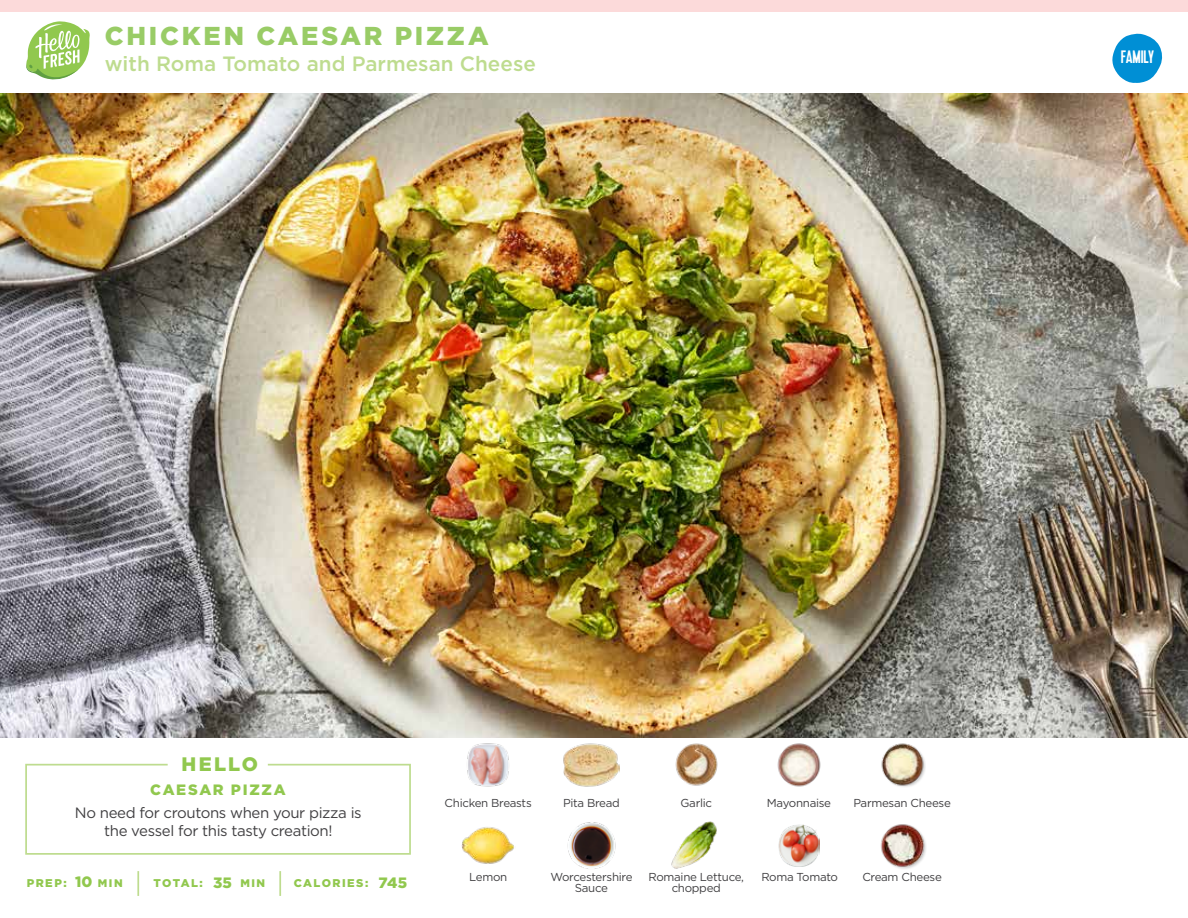
<style>
.page{position:relative;width:1188px;height:918px;background:#fff}
.page>*{position:absolute;margin:0;border:0;box-sizing:border-box;transform-origin:0 0}
.t1{font:900 25.8px "Gotham";letter-spacing:.105em;color:#9c6}
.t2{font:500 20.7px "Gotham";color:#bedc8f}
.t3{font:900 19.5px "Gotham";letter-spacing:.105em;color:#91c84e}
.t4{font:18px "Kapra";letter-spacing:-.01em;color:#fff}
.t5{font:15px/18px "Gotham";letter-spacing:-.025em;color:#414042;text-align:center}
.t6{font:900 15px "Gotham";letter-spacing:.11em;color:#91c84e}
.t7{font:11.55px/10.5px "Gotham";letter-spacing:-.025em;color:#414042;text-align:center}
.t8{font:900 11.25px "Gotham";letter-spacing:.125em;color:#91c84e}
.t9{font:900 10.95px "Gotham";letter-spacing:.135em;color:#91c84e}
</style>
<div class="page">
<div style="left:0;top:0;width:1188px;height:12px;background:#fcdada"></div>
<img style="left:0;top:93px;width:1188px;height:644px">
<svg style="left:25px;top:763px;width:386px;height:92px"></svg>
<img style="left:467px;top:743px;width:42px;height:44px">
<img style="left:461px;top:827px;width:53px;height:37px">
<img style="left:675px;top:743px;width:43px;height:43px">
<img style="left:671px;top:821px;width:46px;height:48px">
<img style="left:567px;top:822px;width:49px;height:47px">
<img style="left:778px;top:825px;width:42px;height:41px">
<img style="left:777px;top:743px;width:44px;height:44px">
<hr style="left:137px;top:871px;width:2px;height:25px;background:#bedc8f">
<hr style="left:279px;top:871px;width:2px;height:25px;background:#bedc8f">
<img style="left:563px;top:737px;width:57px;height:50px">
<img style="left:881px;top:743px;width:45px;height:44px">
<div style="left:881px;top:824px;width:46px;height:46px;background:#000;opacity:.2"></div>
<img style="left:881px;top:824px;width:46px;height:44px">
<svg style="left:1112px;top:33px;width:51px;height:50px"></svg>
<div style="left:1121px;top:51px;width:34px;height:16px;background:#008fd5"></div>
<svg style="left:26px;top:21px;width:64px;height:59px"></svg>
<h1 class="t1" style="left:105px;top:21px;width:385px">CHICKEN CAESAR PIZZA</h1>
<h2 class="t2" style="left:105px;top:50px;width:433px">with Roma Tomato and Parmesan Cheese</h2>
<h3 class="t4" style="left:1121px;top:47px;width:35px">FAMILY</h3>
<h3 class="t3" style="left:182px;top:752px;width:78px">HELLO</h3>
<p class="t6" style="left:150px;top:781px;width:137px">CAESAR PIZZA</p>
<p class="t5" style="left:75px;top:803px;width:288px">No need for croutons when your pizza is the vessel for this tasty creation!</p>
<p class="t6" style="left:75px;top:873px;width:19px">10</p>
<p class="t6" style="left:213px;top:874px;width:20px">35</p>
<p class="t8" style="left:27px;top:877px;width:41px">PREP:</p>
<p class="t9" style="left:98px;top:877px;width:26px">MIN</p>
<p class="t8" style="left:154px;top:877px;width:51px">TOTAL:</p>
<p class="t9" style="left:240px;top:877px;width:26px">MIN</p>
<p class="t8" style="left:294px;top:877px;width:76px">CALORIES:</p>
<p class="t6" style="left:379px;top:874px;width:30px">745</p>
<p class="t7" style="left:445px;top:797px;width:89px">Chicken Breasts</p>
<p class="t7" style="left:563px;top:797px;width:58px">Pita Bread</p>
<p class="t7" style="left:767px;top:797px;width:66px">Mayonnaise</p>
<p class="t7" style="left:680px;top:797px;width:33px">Garlic</p>
<p class="t7" style="left:853px;top:797px;width:99px">Parmesan Cheese</p>
<p class="t7" style="left:469px;top:872px;width:40px">Lemon</p>
<p class="t7" style="left:550px;top:872px;width:84px">Worcestershire<br>Sauce</p>
<p class="t7" style="left:761px;top:872px;width:78px">Roma Tomato</p>
<p class="t7" style="left:649px;top:872px;width:97px">Romaine Lettuce,</p>
<p class="t7" style="left:672px;top:882px;width:51px">chopped</p>
<p class="t7" style="left:862px;top:872px;width:81px">Cream Cheese</p>
</div>
